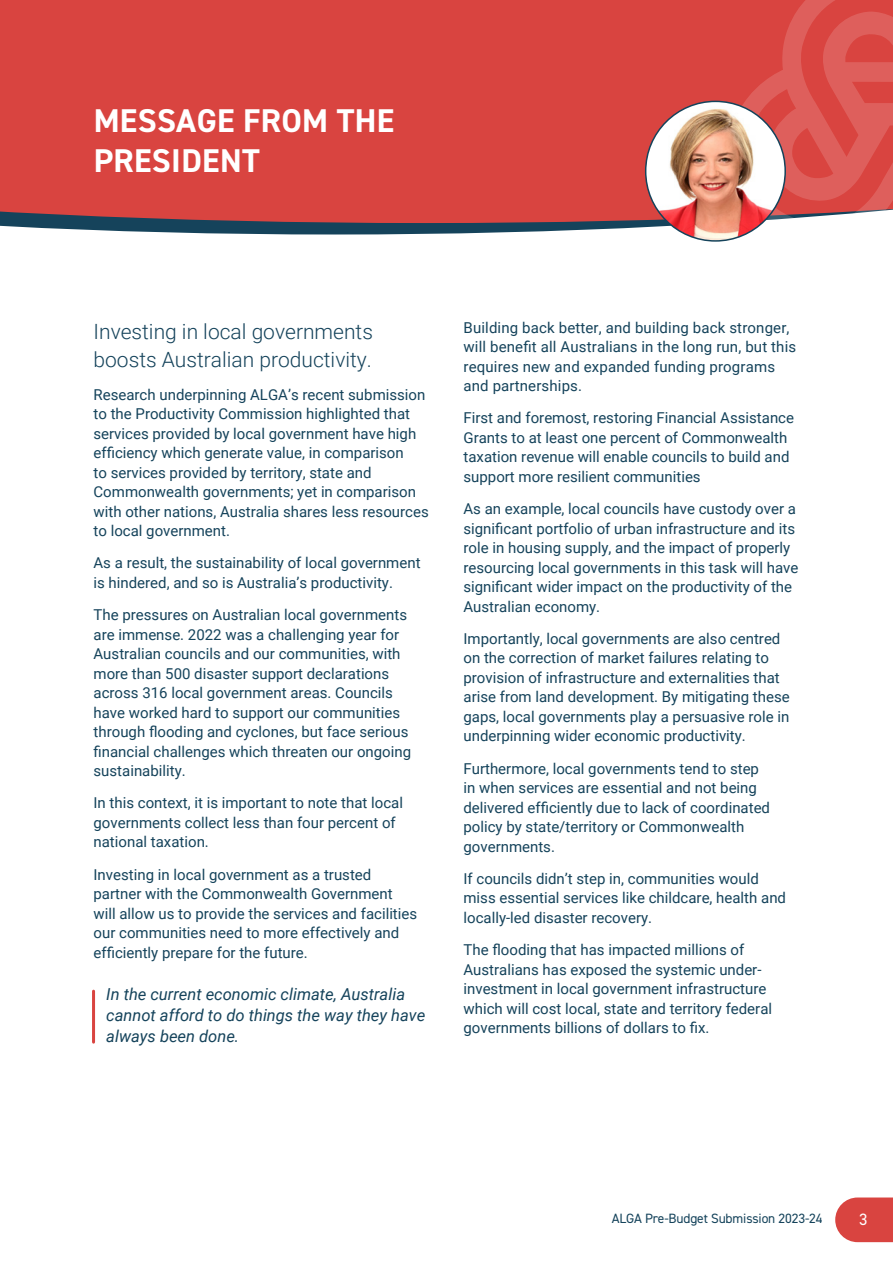
<style>
.page{position:relative;width:893px;height:1263px;background:#fff}
.page>*{position:absolute;margin:0;border:0;box-sizing:border-box;transform-origin:0 0}
.t1{font:700 33px/39.6px "DIN2014";letter-spacing:.01em;color:#fff}
.t2{font:300 21px/28.5px "Roboto";color:#15435b}
.t3{font:italic 16.5px/21px "Roboto";color:#15435b}
.t4{font:16.5px "DIN2014";color:#fff}
.t5{font:15px/19.5px "Roboto";color:#15435b}
.t6{font:13.5px "DIN2014";letter-spacing:-.01em;color:#15435b}
</style>
<div class="page">
<svg style="left:835px;top:1197px;width:58px;height:45px;background:#dc5652"></svg>
<svg style="left:0;top:223px;width:684px;height:11px;fill:#15435b"></svg>
<div style="left:0;top:0;width:727px;height:223px;background:#d94440"></div>
<svg style="left:727px;top:0;width:166px;height:240px;background:#dc615f"></svg>
<hr style="left:92px;top:991px;width:3px;height:51px;background:#d94440">
<img style="left:646px;top:101px;width:139px;height:140px;border-radius:70px">
<h1 class="t1" style="left:94px;top:101px;width:302px">MESSAGE FROM THE<br>PRESIDENT</h1>
<h2 class="t2" style="left:94px;top:318px;width:281px">Investing in local governments boosts Australian productivity.</h2>
<p class="t5" style="left:94px;top:385px;width:337px">Research underpinning ALGA’s recent submission to the Productivity Commission highlighted that services provided by local government have high efficiency which generate value, in comparison<br>to services provided by territory, state and Commonwealth governments; yet in comparison with other nations, Australia shares less resources to local government.</p>
<p class="t5" style="left:94px;top:554px;width:328px">As a result, the sustainability of local government is hindered, and so is Australia’s productivity.</p>
<p class="t5" style="left:94px;top:606px;width:319px">The pressures on Australian local governments are immense. 2022 was a challenging year for Australian councils and our communities, with more than 500 disaster support declarations across 316 local government areas. Councils have worked hard to support our communities through flooding and cyclones, but face serious financial challenges which threaten our ongoing sustainability.</p>
<p class="t5" style="left:94px;top:794px;width:311px">In this context, it is important to note that local governments collect less than four percent of national taxation.</p>
<p class="t5" style="left:94px;top:865px;width:325px">Investing in local government as a trusted partner with the Commonwealth Government will allow us to provide the services and facilities our communities need to more effectively and efficiently prepare for the future.</p>
<p class="t3" style="left:106px;top:984px;width:320px">In the current economic climate, Australia cannot afford to do things the way they have always been done.</p>
<p class="t5" style="left:463px;top:318px;width:334px">Building back better, and building back stronger, will benefit all Australians in the long run, but this requires new and expanded funding programs and partnerships.</p>
<p class="t5" style="left:463px;top:409px;width:332px">First and foremost, restoring Financial Assistance Grants to at least one percent of Commonwealth taxation revenue will enable councils to build and support more resilient communities</p>
<p class="t5" style="left:463px;top:500px;width:336px">As an example, local councils have custody over a significant portfolio of urban infrastructure and its role in housing supply, and the impact of properly resourcing local governments in this task will have significant wider impact on the productivity of the Australian economy.</p>
<p class="t5" style="left:463px;top:630px;width:328px">Importantly, local governments are also centred on the correction of market failures relating to provision of infrastructure and externalities that arise from land development. By mitigating these gaps, local governments play a persuasive role in underpinning wider economic productivity.</p>
<p class="t5" style="left:463px;top:759px;width:308px">Furthermore, local governments tend to step in when services are essential and not being delivered efficiently due to lack of coordinated policy by state/territory or Commonwealth governments.</p>
<p class="t5" style="left:463px;top:870px;width:324px">If councils didn’t step in, communities would miss essential services like childcare, health and locally-led disaster recovery.</p>
<p class="t5" style="left:463px;top:939px;width:310px">The flooding that has impacted millions of Australians has exposed the systemic under&shy;investment in local government infrastructure which will cost local, state and territory federal governments billions of dollars to fix.</p>
<p class="t6" style="left:612px;top:1213px;width:212px">ALGA Pre-Budget Submission 2023-24</p>
<p class="t4" style="left:859px;top:1214px;width:10px">3</p>
</div>
